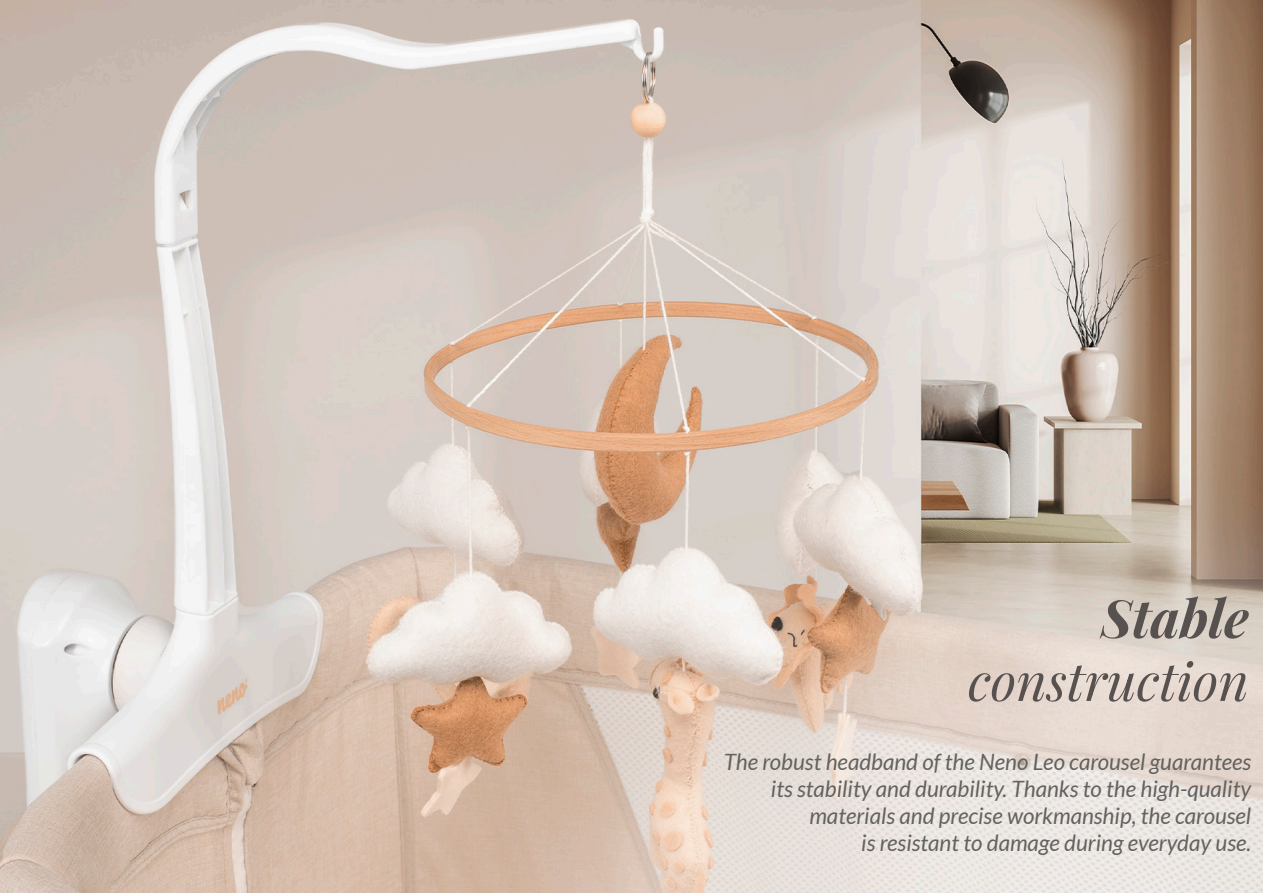
<style>
.page{position:relative;width:1263px;height:893px;background:#fff}
.page>*{position:absolute;margin:0;border:0;box-sizing:border-box;transform-origin:0 0}
.t1{font:italic 52.5px "Playfair Display";color:#575250}
.t2{font:italic 700 52.5px "Playfair Display";color:#575250}
.t3{font:italic 22.5px/27px "Lato";color:#63625f;text-align:right}
</style>
<div class="page">
<img style="left:0;top:0;width:1263px;height:893px">
<h1 class="t2" style="left:1101px;top:576px;width:149px">Stable</h1>
<h1 class="t1" style="left:968px;top:640px;width:282px">construction</h1>
<p class="t3" style="left:724px;top:749px;width:529px">The robust headband of the Neno Leo carousel guarantees its stability and durability. Thanks to the high-quality materials and precise workmanship, the carousel<br>is resistant to damage during everyday use.</p>
</div>
